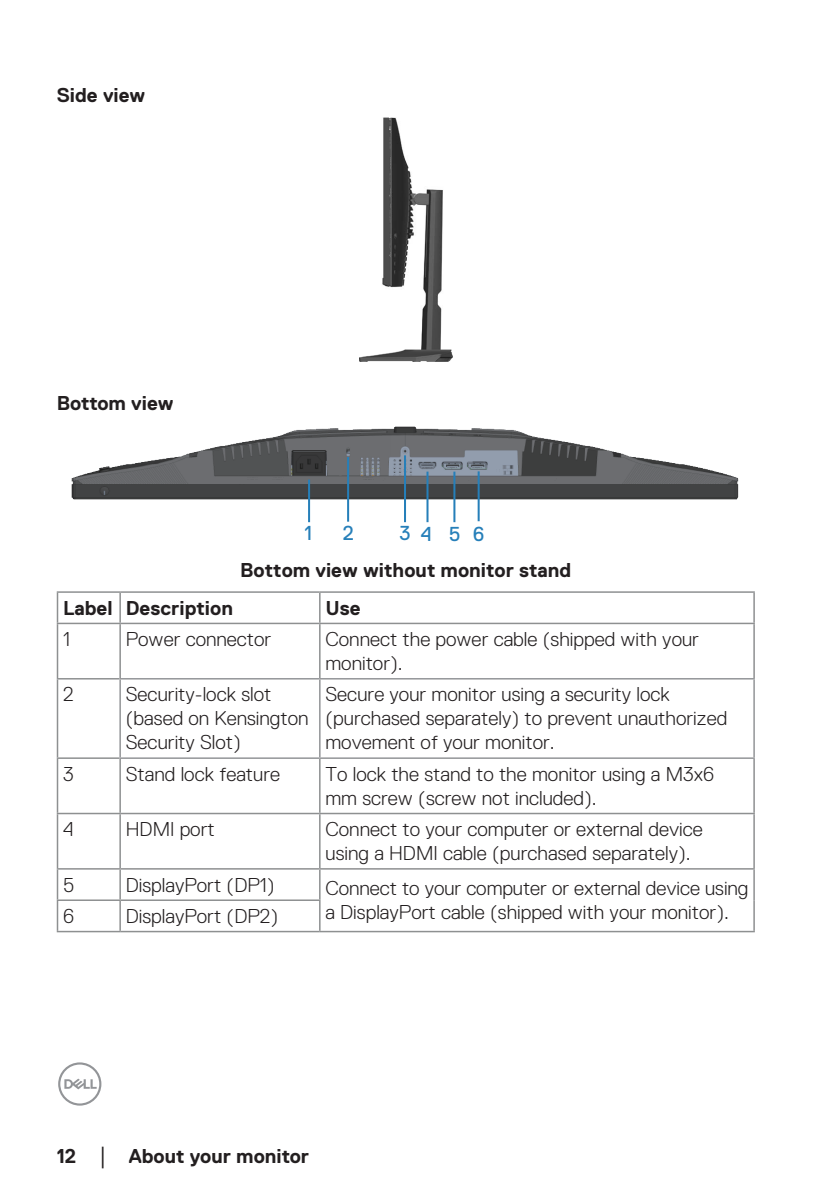
<style>
.page{position:relative;width:840px;height:1191px;background:#fff}
.page>*{position:absolute;margin:0;border:0;box-sizing:border-box;transform-origin:0 0}
.t1{font:20.2px "Dell Replica";color:#267fb9}
.text{font:300 20px/24px "Dell Replica";color:#231f20}
.text-2{font:700 20px "Dell Replica";color:#231f20}
.see{font:300 20px/24px "Dell Replica";color:#231f20}
.Head3{font:700 20px "Dell Replica";color:#231f20}
.s1{font-family:"Times New Roman";font-weight:400;font-size:18px}
</style>
<div class="page">
<svg style="left:58px;top:1062px;width:43px;height:43px"></svg>
<img style="left:359px;top:117px;width:93px;height:244px">
<img style="left:71px;top:426px;width:668px;height:82px">
<hr style="left:308px;top:479px;width:2px;height:43px;background:#267fb9">
<hr style="left:426px;top:471px;width:2px;height:51px;background:#267fb9">
<hr style="left:453px;top:471px;width:2px;height:51px;background:#267fb9">
<hr style="left:347px;top:457px;width:2px;height:64px;background:#267fb9">
<hr style="left:477px;top:471px;width:2px;height:50px;background:#267fb9">
<hr style="left:404px;top:455px;width:2px;height:67px;background:#267fb9">
<hr style="left:57px;top:591px;width:63px;height:2px;background:#8e9091">
<svg style="left:57px;top:593px;width:1px;height:29px"></svg>
<hr style="left:120px;top:591px;width:199px;height:2px;background:#8e9091">
<hr style="left:119px;top:593px;width:2px;height:29px;background:#8e9091">
<hr style="left:319px;top:591px;width:435px;height:2px;background:#8e9091">
<svg style="left:319px;top:593px;width:1px;height:29px"></svg>
<svg style="left:753px;top:593px;width:1px;height:29px"></svg>
<hr style="left:57px;top:622px;width:63px;height:2px;background:#8e9091">
<hr style="left:57px;top:624px;width:1px;height:54px;background:#8e9091">
<hr style="left:120px;top:622px;width:199px;height:2px;background:#8e9091">
<hr style="left:119px;top:624px;width:2px;height:54px;background:#8e9091">
<hr style="left:319px;top:622px;width:435px;height:2px;background:#8e9091">
<hr style="left:319px;top:624px;width:1px;height:54px;background:#8e9091">
<hr style="left:753px;top:624px;width:1px;height:54px;background:#8e9091">
<hr style="left:57px;top:678px;width:62px;height:1px;background:#8e9091">
<hr style="left:57px;top:679px;width:1px;height:78px;background:#8e9091">
<hr style="left:57px;top:757px;width:62px;height:2px;background:#8e9091">
<hr style="left:57px;top:759px;width:1px;height:53px;background:#8e9091">
<hr style="left:119px;top:759px;width:2px;height:53px;background:#8e9091">
<hr style="left:319px;top:759px;width:1px;height:53px;background:#8e9091">
<hr style="left:753px;top:759px;width:1px;height:53px;background:#8e9091">
<hr style="left:57px;top:812px;width:63px;height:2px;background:#8e9091">
<hr style="left:57px;top:814px;width:1px;height:54px;background:#8e9091">
<hr style="left:120px;top:812px;width:199px;height:2px;background:#8e9091">
<hr style="left:119px;top:814px;width:2px;height:54px;background:#8e9091">
<hr style="left:319px;top:812px;width:435px;height:2px;background:#8e9091">
<hr style="left:319px;top:814px;width:1px;height:54px;background:#8e9091">
<hr style="left:753px;top:814px;width:1px;height:54px;background:#8e9091">
<hr style="left:57px;top:868px;width:63px;height:1px;background:#8e9091">
<hr style="left:57px;top:869px;width:1px;height:30px;background:#8e9091">
<hr style="left:120px;top:868px;width:199px;height:1px;background:#8e9091">
<hr style="left:119px;top:869px;width:2px;height:30px;background:#8e9091">
<hr style="left:319px;top:868px;width:435px;height:1px;background:#8e9091">
<hr style="left:319px;top:869px;width:1px;height:30px;background:#8e9091">
<hr style="left:753px;top:869px;width:1px;height:31px;background:#8e9091">
<hr style="left:57px;top:899px;width:63px;height:2px;background:#8e9091">
<svg style="left:57px;top:901px;width:1px;height:29px"></svg>
<hr style="left:119px;top:901px;width:2px;height:29px;background:#8e9091">
<svg style="left:319px;top:901px;width:1px;height:29px"></svg>
<hr style="left:753px;top:900px;width:1px;height:30px;background:#8e9091">
<hr style="left:120px;top:899px;width:200px;height:2px;background:#8e9091">
<hr style="left:57px;top:930px;width:63px;height:2px;background:#8e9091">
<hr style="left:120px;top:930px;width:199px;height:2px;background:#8e9091">
<hr style="left:319px;top:930px;width:435px;height:2px;background:#8e9091">
<hr style="left:119px;top:678px;width:200px;height:1px;background:#939598">
<hr style="left:119px;top:679px;width:2px;height:78px;background:#939598">
<hr style="left:319px;top:678px;width:435px;height:1px;background:#939598">
<hr style="left:319px;top:679px;width:1px;height:78px;background:#939598">
<hr style="left:753px;top:679px;width:1px;height:78px;background:#939598">
<hr style="left:119px;top:757px;width:200px;height:2px;background:#939598">
<hr style="left:319px;top:757px;width:435px;height:2px;background:#939598">
<p class="Head3" style="left:57px;top:84px;width:90px">Side view</p>
<p class="Head3" style="left:57px;top:392px;width:118px">Bottom view</p>
<p class="t1" style="left:304px;top:522px;width:9px">1</p>
<p class="t1" style="left:343px;top:522px;width:13px">2</p>
<p class="t1" style="left:399px;top:522px;width:87px">34 56</p>
<p class="text-2" style="left:240px;top:559px;width:332px">Bottom view without monitor stand</p>
<p class="text-2" style="left:63px;top:597px;width:51px">Label</p>
<p class="text-2" style="left:126px;top:597px;width:109px">Description</p>
<p class="text-2" style="left:325px;top:597px;width:37px">Use</p>
<p class="text" style="left:63px;top:627px;width:9px">1</p>
<p class="text" style="left:126px;top:627px;width:147px">Power connector</p>
<p class="text" style="left:325px;top:627px;width:375px">Connect the power cable (shipped with your monitor).</p>
<p class="text" style="left:63px;top:682px;width:12px">2</p>
<p class="see" style="left:126px;top:682px;width:184px">Security-lock slot (based on Kensington<br>Security Slot)</p>
<p class="text" style="left:325px;top:682px;width:403px">Secure your monitor using a security lock (purchased separately) to prevent unauthorized movement of your monitor.</p>
<p class="text" style="left:63px;top:762px;width:12px">3</p>
<p class="text" style="left:126px;top:762px;width:156px">Stand lock feature</p>
<p class="text" style="left:325px;top:762px;width:390px">To lock the stand to the monitor using a M3x6 mm screw (screw not included).</p>
<p class="text" style="left:63px;top:817px;width:12px">4</p>
<p class="text" style="left:126px;top:817px;width:90px">HDMI port</p>
<p class="text" style="left:325px;top:817px;width:379px">Connect to your computer or external device using a HDMI cable (purchased separately).</p>
<p class="text" style="left:63px;top:872px;width:13px">5</p>
<p class="text" style="left:126px;top:872px;width:150px">DisplayPort (DP1)</p>
<p class="text" style="left:325px;top:876px;width:424px">Connect to your computer or external device using</p>
<p class="text" style="left:63px;top:904px;width:12px">6</p>
<p class="text" style="left:126px;top:904px;width:154px">DisplayPort (DP2)</p>
<p class="text" style="left:325px;top:900px;width:405px">a DisplayPort cable (shipped with your monitor).</p>
<p class="text-2" style="left:57px;top:1144px;width:254px">12 <span class="s1">│</span> About your monitor</p>
</div>
